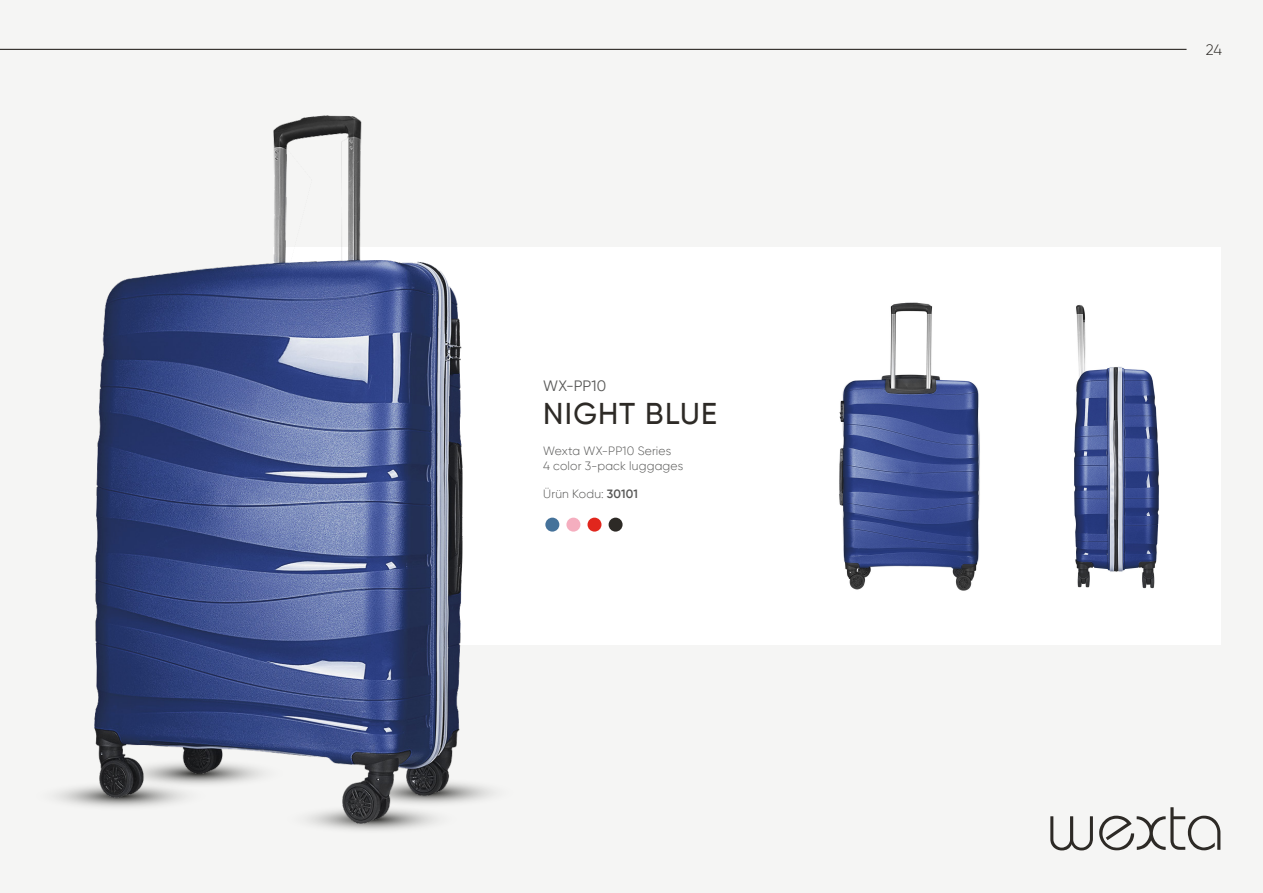
<style>
.page{position:relative;width:1263px;height:893px;background:#f5f5f4}
.page>*{position:absolute;margin:0;border:0;box-sizing:border-box;transform-origin:0 0}
.t1{font:500 30px "Gilroy";letter-spacing:.045em;color:#2d2a26}
.t2{font:15px "Gilroy";letter-spacing:.01em;color:#575756}
.t3{font:300 15px "Gilroy";color:#2d2a26}
.t4{font:300 12px/14.4px "Gilroy";letter-spacing:.015em;color:#575756}
.s1{font-weight:600}
</style>
<div class="page">
<div style="left:273px;top:248px;width:947px;height:397px;background:#fff"></div>
<img style="left:839px;top:302px;width:141px;height:289px">
<img style="left:1074px;top:305px;width:85px;height:284px">
<svg style="left:1050px;top:816px;width:43px;height:34px"></svg>
<svg style="left:1099px;top:807px;width:121px;height:43px"></svg>
<div style="left:545px;top:518px;width:14px;height:14px;background:#45729a;border-radius:50%"></div>
<div style="left:566px;top:518px;width:14px;height:14px;background:#f5aebf;border-radius:50%"></div>
<div style="left:587px;top:518px;width:14px;height:14px;background:#e1261d;border-radius:50%"></div>
<div style="left:609px;top:518px;width:13px;height:14px;background:#2d2a26;border-radius:50%"></div>
<svg style="left:56px;top:783px;width:438px;height:48px"></svg>
<img style="left:95px;top:116px;width:367px;height:708px">
<hr style="left:0;top:49px;width:1186px;height:1px;background:#2d2a26">
<p class="t2" style="left:543px;top:377px;width:64px">WX-PP10</p>
<h1 class="t1" style="left:543px;top:395px;width:176px">NIGHT BLUE</h1>
<p class="t4" style="left:543px;top:444px;width:142px">Wexta WX-PP10 Series<br>4 color 3-pack luggages</p>
<p class="t4" style="left:543px;top:487px;width:96px">Ürün Kodu: <span class="s1">30101</span></p>
<p class="t3" style="left:1206px;top:41px;width:18px">24</p>
</div>
